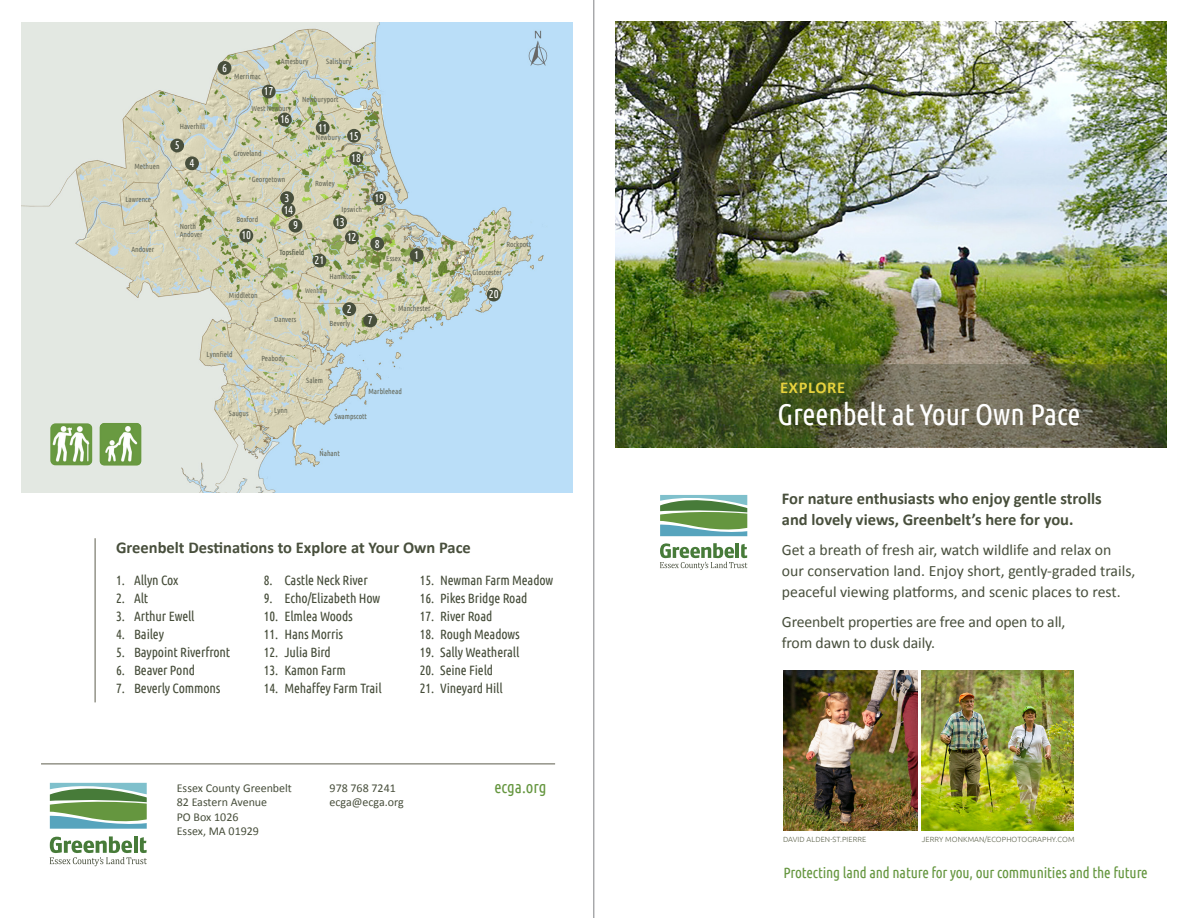
<style>
.page{position:relative;width:1188px;height:918px;background:#fff}
.page>*{position:absolute;margin:0;border:0;box-sizing:border-box;transform-origin:0 0}
.t1{font:30px "Ubuntu Condensed";letter-spacing:-.005em;color:#fff}
.t2{font:700 16.5px "Calibri";color:#484f3c}
.t3{font:16.5px "Ubuntu Condensed";color:#65963f}
.t4{font:700 16.5px "Calibri";letter-spacing:.04em;color:#e6d23d}
.t5{font:15.75px/21px "Calibri";color:#484f3c}
.t6{font:15px "Ubuntu Condensed";letter-spacing:-.01em;color:#65963f}
.t7{font:13.5px "Ubuntu Condensed";letter-spacing:-.01em;color:#454c39}
.t8{font:12px "Calibri";color:#484f3c}
.t9{font:11.55px "Ubuntu Condensed";letter-spacing:-.03em;color:#fff}
.t10{font:7.5px "Ubuntu Condensed";color:#636656}
.t11{font:300 7.5px "Ubuntu";letter-spacing:.01em;color:#616650}
.t12{font:7.5px "Ubuntu Condensed";color:#484f3c}
.t13{font:6.9px "Ubuntu Condensed";color:#6a6d5c}
</style>
<div class="page">
<img style="left:22px;top:22px;width:550px;height:471px">
<div style="left:372px;top:191px;width:14px;height:14px;background:#484f3c;border-radius:50%"></div>
<div style="left:410px;top:248px;width:14px;height:14px;background:#484f3c;border-radius:50%"></div>
<div style="left:370px;top:237px;width:14px;height:14px;background:#484f3c;border-radius:50%"></div>
<div style="left:333px;top:215px;width:14px;height:14px;background:#484f3c;border-radius:50%"></div>
<div style="left:487px;top:288px;width:14px;height:13px;background:#484f3c;border-radius:50%"></div>
<div style="left:349px;top:152px;width:14px;height:13px;background:#484f3c;border-radius:50%"></div>
<div style="left:342px;top:302px;width:14px;height:14px;background:#484f3c;border-radius:50%"></div>
<div style="left:363px;top:314px;width:14px;height:13px;background:#484f3c;border-radius:50%"></div>
<div style="left:313px;top:254px;width:13px;height:13px;background:#484f3c;border-radius:50%"></div>
<div style="left:218px;top:61px;width:13px;height:14px;background:#484f3c;border-radius:50%"></div>
<div style="left:282px;top:203px;width:13px;height:14px;background:#484f3c;border-radius:50%"></div>
<div style="left:316px;top:121px;width:14px;height:14px;background:#484f3c;border-radius:50%"></div>
<div style="left:347px;top:129px;width:14px;height:14px;background:#484f3c;border-radius:50%"></div>
<div style="left:280px;top:191px;width:14px;height:14px;background:#484f3c;border-radius:50%"></div>
<div style="left:278px;top:113px;width:14px;height:13px;background:#484f3c;border-radius:50%"></div>
<div style="left:345px;top:231px;width:14px;height:13px;background:#484f3c;border-radius:50%"></div>
<div style="left:185px;top:156px;width:14px;height:14px;background:#484f3c;border-radius:50%"></div>
<div style="left:170px;top:139px;width:14px;height:13px;background:#484f3c;border-radius:50%"></div>
<div style="left:262px;top:85px;width:14px;height:13px;background:#484f3c;border-radius:50%"></div>
<div style="left:289px;top:219px;width:13px;height:14px;background:#484f3c;border-radius:50%"></div>
<div style="left:239px;top:229px;width:14px;height:14px;background:#484f3c;border-radius:50%"></div>
<img style="left:922px;top:670px;width:151px;height:161px">
<img style="left:616px;top:22px;width:550px;height:343px">
<svg style="left:616px;top:365px;width:550px;height:82px;background:#57603a"></svg>
<svg style="left:660px;top:543px;width:87px;height:27px"></svg>
<svg style="left:660px;top:495px;width:87px;height:41px;background:#79a984"></svg>
<svg style="left:50px;top:836px;width:97px;height:30px"></svg>
<svg style="left:50px;top:782px;width:97px;height:47px;background:#7cab87"></svg>
<hr style="left:41px;top:764px;width:514px;height:1px;background:#5e5e4d">
<hr style="left:95px;top:538px;width:1px;height:164px;background:#5e5e4d">
<img style="left:783px;top:670px;width:134px;height:161px">
<hr style="left:594px;top:0;width:1px;height:918px;background:#808285">
<img style="left:50px;top:423px;width:42px;height:42px">
<img style="left:96px;top:420px;width:49px;height:49px">
<p class="t10" style="left:134px;top:161px;width:27px">Methuen</p>
<p class="t10" style="left:125px;top:194px;width:27px">Lawrence</p>
<p class="t10" style="left:131px;top:244px;width:24px">Andover</p>
<p class="t9" style="left:222px;top:60px;width:6px">6</p>
<p class="t10" style="left:234px;top:72px;width:28px">Merrimac</p>
<p class="t10" style="left:281px;top:57px;width:29px">Amesbury</p>
<p class="t10" style="left:326px;top:57px;width:27px">Salisbury</p>
<p class="t9" style="left:264px;top:84px;width:11px">17</p>
<p class="t10" style="left:252px;top:104px;width:41px">West Newbury</p>
<p class="t10" style="left:302px;top:95px;width:38px">Newburyport</p>
<p class="t10" style="left:180px;top:122px;width:27px">Haverhill</p>
<p class="t9" style="left:175px;top:138px;width:6px">5</p>
<p class="t9" style="left:190px;top:156px;width:6px">4</p>
<p class="t10" style="left:234px;top:149px;width:30px">Groveland</p>
<p class="t9" style="left:280px;top:112px;width:11px">16</p>
<p class="t9" style="left:318px;top:120px;width:11px">11</p>
<p class="t10" style="left:316px;top:133px;width:26px">Newbury</p>
<p class="t9" style="left:349px;top:128px;width:11px">15</p>
<p class="t9" style="left:351px;top:151px;width:11px">18</p>
<p class="t10" style="left:252px;top:175px;width:35px">Georgetown</p>
<p class="t10" style="left:315px;top:179px;width:21px">Rowley</p>
<p class="t9" style="left:285px;top:191px;width:6px">3</p>
<p class="t9" style="left:375px;top:191px;width:11px">19</p>
<p class="t9" style="left:284px;top:203px;width:11px">14</p>
<p class="t10" style="left:342px;top:204px;width:22px">Ipswich</p>
<p class="t10" style="left:180px;top:222px;width:18px">North</p>
<p class="t10" style="left:180px;top:230px;width:24px">Andover</p>
<p class="t10" style="left:236px;top:215px;width:23px">Boxford</p>
<p class="t9" style="left:242px;top:228px;width:11px">10</p>
<p class="t9" style="left:293px;top:218px;width:6px">9</p>
<p class="t12" style="left:280px;top:247px;width:26px">Topsfield</p>
<p class="t9" style="left:315px;top:253px;width:11px">21</p>
<p class="t9" style="left:335px;top:215px;width:11px">13</p>
<p class="t9" style="left:347px;top:230px;width:11px">12</p>
<p class="t9" style="left:375px;top:236px;width:6px">8</p>
<p class="t10" style="left:386px;top:254px;width:16px">Essex</p>
<p class="t9" style="left:414px;top:248px;width:6px">1</p>
<p class="t10" style="left:330px;top:272px;width:27px">Hamilton</p>
<p class="t10" style="left:229px;top:291px;width:30px">Middleton</p>
<p class="t13" style="left:305px;top:286px;width:24px">Wenham</p>
<p class="t9" style="left:347px;top:302px;width:6px">2</p>
<p class="t10" style="left:398px;top:304px;width:34px">Manchester</p>
<p class="t10" style="left:207px;top:350px;width:27px">Lynnfield</p>
<p class="t10" style="left:229px;top:409px;width:21px">Saugus</p>
<p class="t10" style="left:274px;top:314px;width:24px">Danvers</p>
<p class="t10" style="left:261px;top:354px;width:25px">Peabody</p>
<p class="t10" style="left:274px;top:406px;width:15px">Lynn</p>
<p class="t10" style="left:330px;top:318px;width:22px">Beverly</p>
<p class="t9" style="left:368px;top:313px;width:6px">7</p>
<p class="t10" style="left:306px;top:376px;width:18px">Salem</p>
<p class="t10" style="left:369px;top:387px;width:35px">Marblehead</p>
<p class="t10" style="left:334px;top:411px;width:34px">Swampscott</p>
<p class="t10" style="left:319px;top:448px;width:22px">Nahant</p>
<p class="t10" style="left:506px;top:239px;width:26px">Rockport</p>
<p class="t10" style="left:473px;top:267px;width:31px">Gloucester</p>
<p class="t9" style="left:489px;top:287px;width:11px">20</p>
<p class="t2" style="left:116px;top:535px;width:356px">Greenbelt Destinations to Explore at Your Own Pace</p>
<p class="t7" style="left:116px;top:572px;width:64px">1. Allyn Cox</p>
<p class="t7" style="left:116px;top:590px;width:34px">2. Alt</p>
<p class="t7" style="left:116px;top:608px;width:80px">3. Arthur Ewell</p>
<p class="t7" style="left:116px;top:626px;width:49px">4. Bailey</p>
<p class="t7" style="left:116px;top:644px;width:116px">5. Baypoint Riverfront</p>
<p class="t7" style="left:116px;top:662px;width:81px">6. Beaver Pond</p>
<p class="t7" style="left:116px;top:680px;width:106px">7. Beverly Commons</p>
<p class="t7" style="left:264px;top:572px;width:105px">8. Castle Neck River</p>
<p class="t7" style="left:264px;top:590px;width:118px">9. Echo/Elizabeth How</p>
<p class="t7" style="left:264px;top:608px;width:90px">10. Elmlea Woods</p>
<p class="t7" style="left:264px;top:626px;width:81px">11. Hans Morris</p>
<p class="t7" style="left:264px;top:644px;width:69px">12. Julia Bird</p>
<p class="t7" style="left:264px;top:662px;width:83px">13. Kamon Farm</p>
<p class="t7" style="left:264px;top:680px;width:119px">14. Mehaffey Farm Trail</p>
<p class="t7" style="left:420px;top:572px;width:135px">15. Newman Farm Meadow</p>
<p class="t7" style="left:420px;top:590px;width:109px">16. Pikes Bridge Road</p>
<p class="t7" style="left:420px;top:608px;width:74px">17. River Road</p>
<p class="t7" style="left:420px;top:626px;width:102px">18. Rough Meadows</p>
<p class="t7" style="left:420px;top:644px;width:101px">19. Sally Weatherall</p>
<p class="t7" style="left:420px;top:662px;width:75px">20. Seine Field</p>
<p class="t7" style="left:420px;top:680px;width:85px">21. Vineyard Hill</p>
<p class="t8" style="left:177px;top:780px;width:117px">Essex County Greenbelt</p>
<p class="t8" style="left:177px;top:795px;width:92px">82 Eastern Avenue</p>
<p class="t8" style="left:177px;top:809px;width:63px">PO Box 1026</p>
<p class="t8" style="left:177px;top:824px;width:84px">Essex, MA 01929</p>
<p class="t8" style="left:330px;top:780px;width:68px">978 768 7241</p>
<p class="t8" style="left:330px;top:795px;width:76px">ecga@ecga.org</p>
<p class="t3" style="left:494px;top:777px;width:54px">ecga.org</p>
<p class="t4" style="left:780px;top:376px;width:66px">EXPLORE</p>
<p class="t1" style="left:778px;top:396px;width:304px">Greenbelt at Your Own Pace</p>
<p class="t2" style="left:782px;top:487px;width:321px">For nature enthusiasts who enjoy gentle strolls</p>
<p class="t2" style="left:782px;top:508px;width:293px">and lovely views, Greenbelt’s here for you.</p>
<p class="t5" style="left:782px;top:539px;width:355px">Get a breath of fresh air, watch wildlife and relax on our conservation land. Enjoy short, gently-graded trails, peaceful viewing platforms, and scenic places to rest.</p>
<p class="t5" style="left:782px;top:611px;width:285px">Greenbelt properties are free and open to all,</p>
<p class="t5" style="left:782px;top:632px;width:155px">from dawn to dusk daily.</p>
<p class="t11" style="left:783px;top:835px;width:85px">DAVID ALDEN-ST.PIERRE</p>
<p class="t11" style="left:922px;top:835px;width:154px">JERRY MONKMAN/ECOPHOTOGRAPHY.COM</p>
<p class="t6" style="left:783px;top:863px;width:366px">Protecting land and nature for you, our communities and the future</p>
</div>
